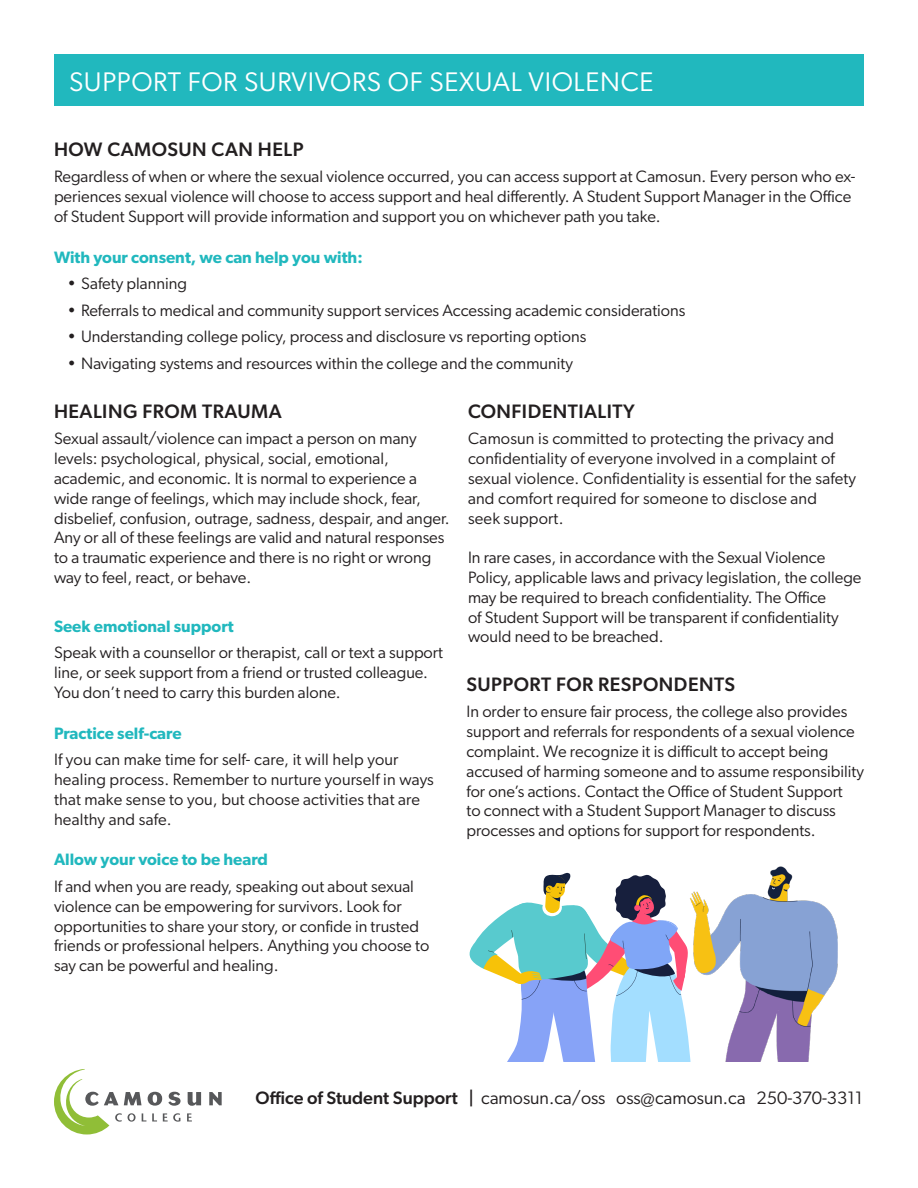
<style>
.page{position:relative;width:918px;height:1188px;background:#fff}
.page>*{position:absolute;margin:0;border:0;box-sizing:border-box;transform-origin:0 0}
.t1{font:27px "Gibson";letter-spacing:.025em;color:#fff}
.t2{font:500 19.5px "Gibson";letter-spacing:.025em;color:#231f20}
.t3{font:18px "Gibson";color:#231f20}
.t4{font:16.5px/19.8px "Gibson";color:#231f20}
.t5{font:600 16.5px "Gibson";color:#21b8be}
.s1{font-weight:500}
</style>
<div class="page">
<svg style="left:188px;top:1092px;width:13px;height:14px"></svg>
<svg style="left:209px;top:1092px;width:13px;height:13px"></svg>
<svg style="left:54px;top:1069px;width:127px;height:66px"></svg>
<svg style="left:187px;top:1113px;width:5px;height:9px"></svg>
<div style="left:54px;top:54px;width:810px;height:52px;background:#21b8be"></div>
<img style="left:693px;top:866px;width:145px;height:196px">
<svg style="left:469px;top:873px;width:224px;height:189px"></svg>
<p class="t1" style="left:69px;top:65px;width:586px">SUPPORT FOR SURVIVORS OF SEXUAL VIOLENCE</p>
<p class="t2" style="left:54px;top:137px;width:251px">HOW CAMOSUN CAN HELP</p>
<p class="t4" style="left:54px;top:167px;width:803px">Regardless of when or where the sexual violence occurred, you can access support at Camosun. Every person who ex&shy;periences sexual violence will choose to access support and heal differently. A Student Support Manager in the Office of Student Support will provide information and support you on whichever path you take.</p>
<p class="t5" style="left:54px;top:247px;width:310px">With your consent, we can help you with:</p>
<p class="t4" style="left:68px;top:273px;width:121px">• Safety planning</p>
<p class="t4" style="left:68px;top:300px;width:620px">• Referrals to medical and community support services Accessing academic considerations</p>
<p class="t4" style="left:68px;top:327px;width:520px">• Understanding college policy, process and disclosure vs reporting options</p>
<p class="t4" style="left:68px;top:353px;width:507px">• Navigating systems and resources within the college and the community</p>
<p class="t2" style="left:468px;top:399px;width:168px">CONFIDENTIALITY</p>
<p class="t4" style="left:468px;top:429px;width:390px">Camosun is committed to protecting the privacy and confidentiality of everyone involved in a complaint of sexual violence. Confidentiality is essential for the safety and comfort required for someone to disclose and<br>seek support.</p>
<p class="t4" style="left:468px;top:547px;width:395px">In rare cases, in accordance with the Sexual Violence Policy, applicable laws and privacy legislation, the college may be required to breach confidentiality. The Office<br>of Student Support will be transparent if confidentiality would need to be breached.</p>
<p class="t2" style="left:54px;top:399px;width:229px">HEALING FROM TRAUMA</p>
<p class="t4" style="left:54px;top:429px;width:397px">Sexual assault/violence can impact a person on many levels: psychological, physical, social, emotional, academic, and economic. It is normal to experience a wide range of feelings, which may include shock, fear, disbelief, confusion, outrage, sadness, despair, and anger.<br>Any or all of these feelings are valid and natural responses to a traumatic experience and there is no right or wrong way to feel, react, or behave.</p>
<p class="t5" style="left:54px;top:616px;width:181px">Seek emotional support</p>
<p class="t4" style="left:54px;top:642px;width:391px">Speak with a counsellor or therapist, call or text a support line, or seek support from a friend or trusted colleague.<br>You don’t need to carry this burden alone.</p>
<p class="t5" style="left:54px;top:723px;width:129px">Practice self-care</p>
<p class="t4" style="left:54px;top:749px;width:381px">If you can make time for self- care, it will help your healing process. Remember to nurture yourself in ways that make sense to you, but choose activities that are healthy and safe.</p>
<p class="t5" style="left:54px;top:850px;width:215px">Allow your voice to be heard</p>
<p class="t4" style="left:54px;top:876px;width:377px">If and when you are ready, speaking out about sexual violence can be empowering for survivors. Look for opportunities to share your story, or confide in trusted friends or professional helpers. Anything you choose to say can be powerful and healing.</p>
<p class="t2" style="left:466px;top:672px;width:270px">SUPPORT FOR RESPONDENTS</p>
<p class="t4" style="left:466px;top:702px;width:399px">In order to ensure fair process, the college also provides support and referrals for respondents of a sexual violence complaint. We recognize it is difficult to accept being accused of harming someone and to assume responsibility for one’s actions. Contact the Office of Student Support<br>to connect with a Student Support Manager to discuss processes and options for support for respondents.</p>
<p class="t3" style="left:256px;top:1087px;width:609px"><span class="s1">Office of Student Support |</span> camosun.ca/oss oss@camosun.ca 250-370-3311</p>
</div>
